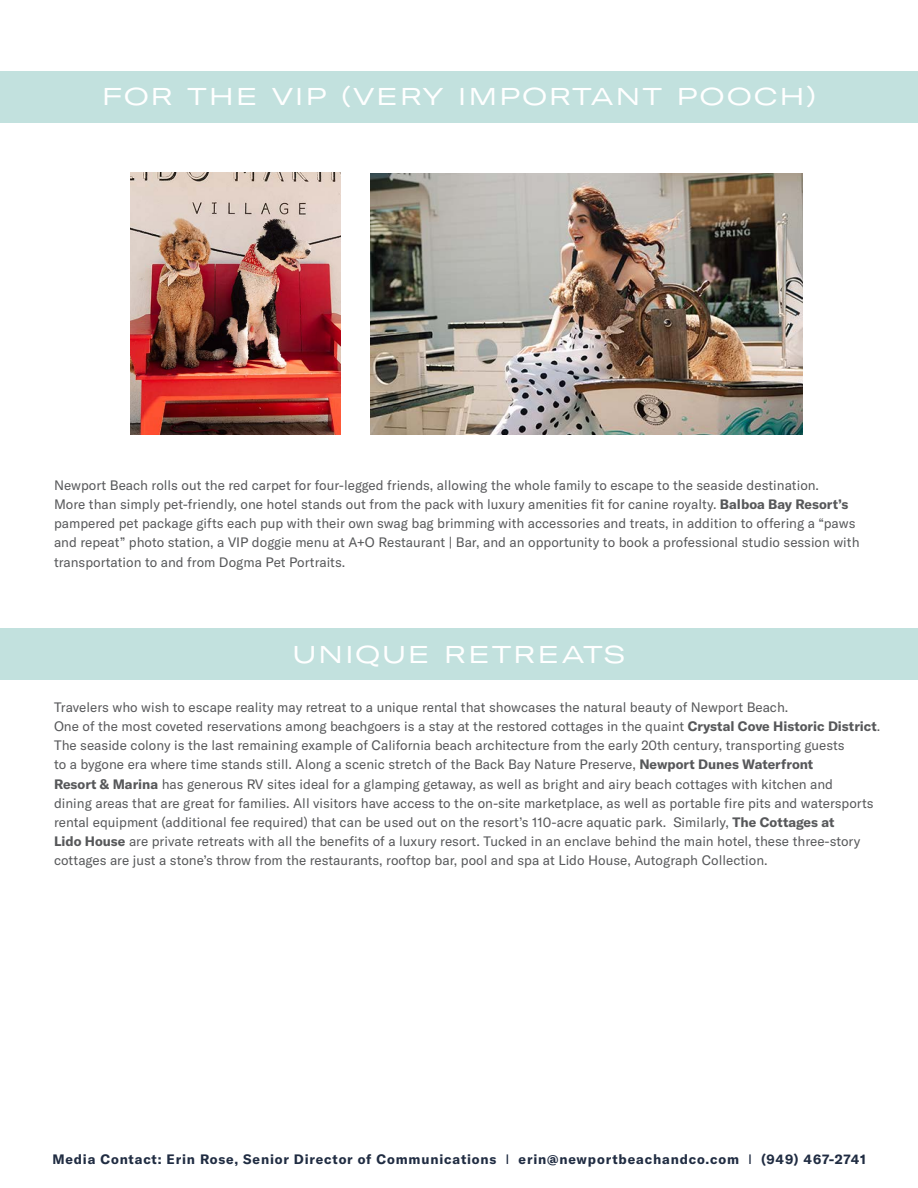
<style>
.page{position:relative;width:918px;height:1188px;background:#fff}
.page>*{position:absolute;margin:0;border:0;box-sizing:border-box;transform-origin:0 0}
.t1{font:expanded 24px "GT America";letter-spacing:.1em;color:#fff}
.t2{font:13.5px/19.2px "GT America";color:#57585a}
.t3{font:700 13.5px "GT America";letter-spacing:.06em;color:#202c42}
.s1{font-weight:700}
.s2{font-weight:400}
</style>
<div class="page">
<div style="left:0;top:71px;width:918px;height:52px;background:#c2e1de"></div>
<div style="left:0;top:629px;width:918px;height:51px;background:#c2e1de"></div>
<img style="left:370px;top:173px;width:432px;height:262px">
<img style="left:131px;top:172px;width:209px;height:263px">
<p class="t1" style="left:102px;top:83px;width:715px">FOR THE VIP (VERY IMPORTANT POOCH)</p>
<p class="t2" style="left:54px;top:476px;width:807px">Newport Beach rolls out the red carpet for four-legged friends, allowing the whole family to escape to the seaside destination.<br>More than simply pet-friendly, one hotel stands out from the pack with luxury amenities fit for canine royalty. <span class="s1">Balboa Bay Resort’s </span>pampered pet package gifts each pup with their own swag bag brimming with accessories and treats, in addition to offering a “paws and repeat” photo station, a VIP doggie menu at A+O Restaurant | Bar, and an opportunity to book a professional studio session with transportation to and from Dogma Pet Portraits.</p>
<p class="t1" style="left:293px;top:640px;width:334px">UNIQUE RETREATS</p>
<p class="t2" style="left:54px;top:697px;width:828px">Travelers who wish to escape reality may retreat to a unique rental that showcases the natural beauty of Newport Beach.<br>One of the most coveted reservations among beachgoers is a stay at the restored cottages in the quaint <span class="s1">Crystal Cove Historic District</span>.<br>The seaside colony is the last remaining example of California beach architecture from the early 20th century, transporting guests<br>to a bygone era where time stands still. Along a scenic stretch of the Back Bay Nature Preserve, <span class="s1">Newport Dunes Waterfront<br>Resort &amp; Marina</span> has generous RV sites ideal for a glamping getaway, as well as bright and airy beach cottages with kitchen and<br>dining areas that are great for families. All visitors have access to the on-site marketplace, as well as portable fire pits and watersports rental equipment (additional fee required) that can be used out on the resort’s 110-acre aquatic park. Similarly, <span class="s1">The Cottages at<br>Lido House</span> are private retreats with all the benefits of a luxury resort. Tucked in an enclave behind the main hotel, these three-story cottages are just a stone’s throw from the restaurants, rooftop bar, pool and spa at Lido House, Autograph Collection.</p>
<p class="t3" style="left:52px;top:1150px;width:815px">Media Contact: Erin Rose, Senior Director of Communications <span class="s2">I</span> erin@newportbeachandco.com <span class="s2">I</span> (949) 467-2741</p>
</div>
